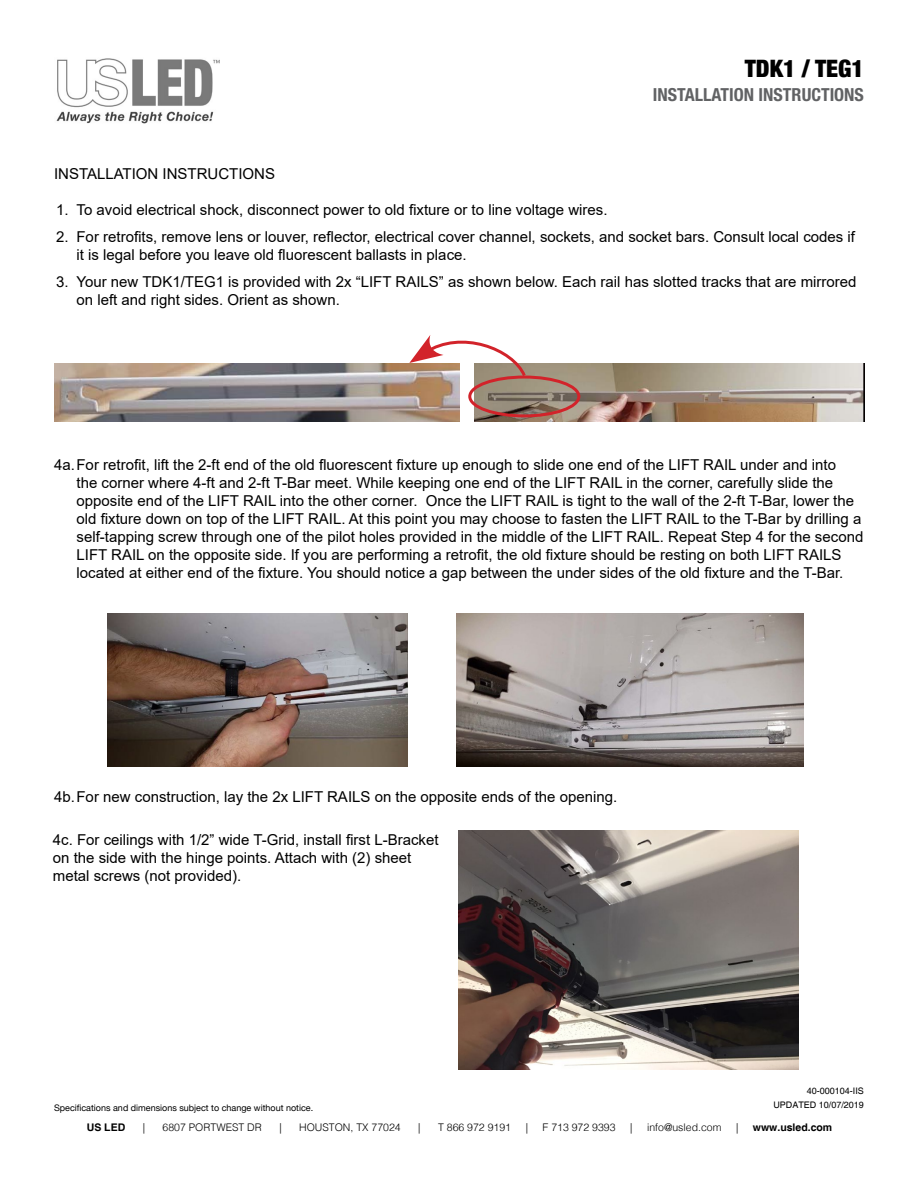
<style>
.page{position:relative;width:918px;height:1188px;background:#fff}
.page>*{position:absolute;margin:0;border:0;box-sizing:border-box;transform-origin:0 0}
.t1{font:900 condensed 24px "Helvetica Neue";color:#000}
.t2{font:700 condensed 18px "Helvetica Neue LT Std";color:#616264}
.t3{font:15px/18px "Arial";color:#000}
.t4{font:300 10.5px "Helvetica";color:#000}
.t5{font:700 10.5px "Helvetica";color:#000}
.t6{font:9px "Helvetica Neue";color:#000}
.t7{font:9px "Helvetica";color:#000}
</style>
<div class="page">
<img style="left:56px;top:58px;width:164px;height:66px">
<img style="left:474px;top:363px;width:390px;height:59px">
<img style="left:54px;top:363px;width:406px;height:59px">
<div style="left:468px;top:376px;width:112px;height:41px;border:3px solid #d2232a;border-radius:50%"></div>
<svg style="left:409px;top:335px;width:119px;height:44px"></svg>
<img style="left:107px;top:614px;width:301px;height:153px">
<img style="left:458px;top:830px;width:340px;height:240px">
<img style="left:457px;top:614px;width:347px;height:153px">
<h1 class="t1" style="left:745px;top:49px;width:121px">TDK1 / TEG1</h1>
<p class="t2" style="left:653px;top:84px;width:213px">INSTALLATION INSTRUCTIONS</p>
<p class="t3" style="left:54px;top:165px;width:223px">INSTALLATION INSTRUCTIONS</p>
<p class="t3" style="left:56px;top:201px;width:553px">1. To avoid electrical shock, disconnect power to old fixture or to line voltage wires.</p>
<p class="t3" style="left:76px;top:228px;width:780px;text-indent:-20px">2. For retrofits, remove lens or louver, reflector, electrical cover channel, sockets, and socket bars. Consult local codes if it is legal before you leave old fluorescent ballasts in place.</p>
<p class="t3" style="left:76px;top:273px;width:782px;text-indent:-20px">3. Your new TDK1/TEG1 is provided with 2x “LIFT RAILS” as shown below. Each rail has slotted tracks that are mirrored on left and right sides. Orient as shown.</p>
<p class="t3" style="left:76px;top:456px;width:788px;text-indent:-22px">4a.For retrofit, lift the 2-ft end of the old fluorescent fixture up enough to slide one end of the LIFT RAIL under and into<br>the corner where 4-ft and 2-ft T-Bar meet. While keeping one end of the LIFT RAIL in the corner, carefully slide the opposite end of the LIFT RAIL into the other corner. Once the LIFT RAIL is tight to the wall of the 2-ft T-Bar, lower the old fixture down on top of the LIFT RAIL. At this point you may choose to fasten the LIFT RAIL to the T-Bar by drilling a self-tapping screw through one of the pilot holes provided in the middle of the LIFT RAIL. Repeat Step 4 for the second LIFT RAIL on the opposite side. If you are performing a retrofit, the old fixture should be resting on both LIFT RAILS located at either end of the fixture. You should notice a gap between the under sides of the old fixture and the T-Bar.</p>
<p class="t3" style="left:54px;top:788px;width:565px">4b.For new construction, lay the 2x LIFT RAILS on the opposite ends of the opening.</p>
<p class="t3" style="left:53px;top:830px;width:387px">4c. For ceilings with 1/2” wide T-Grid, install first L-Bracket on the side with the hinge points. Attach with (2) sheet metal screws (not provided).</p>
<p class="t7" style="left:807px;top:1085px;width:59px">40-000104-IIS</p>
<p class="t7" style="left:773px;top:1099px;width:92px">UPDATED 10/07/2019</p>
<p class="t6" style="left:54px;top:1101px;width:261px">Specifications and dimensions subject to change without notice.</p>
<p class="t5" style="left:87px;top:1121px;width:40px">US LED</p>
<p class="t4" style="left:143px;top:1118px;width:4px">|</p>
<p class="t4" style="left:163px;top:1118px;width:101px">6807 PORTWEST DR</p>
<p class="t4" style="left:279px;top:1118px;width:4px">|</p>
<p class="t4" style="left:299px;top:1118px;width:103px">HOUSTON, TX 77024</p>
<p class="t4" style="left:418px;top:1118px;width:4px">|</p>
<p class="t4" style="left:438px;top:1118px;width:74px">T 866 972 9191</p>
<p class="t4" style="left:526px;top:1118px;width:4px">|</p>
<p class="t4" style="left:543px;top:1118px;width:74px">F 713 972 9393</p>
<p class="t4" style="left:630px;top:1118px;width:4px">|</p>
<p class="t4" style="left:647px;top:1118px;width:76px">info@usled.com</p>
<p class="t4" style="left:736px;top:1118px;width:4px">|</p>
<p class="t5" style="left:753px;top:1121px;width:81px">www.usled.com</p>
</div>
